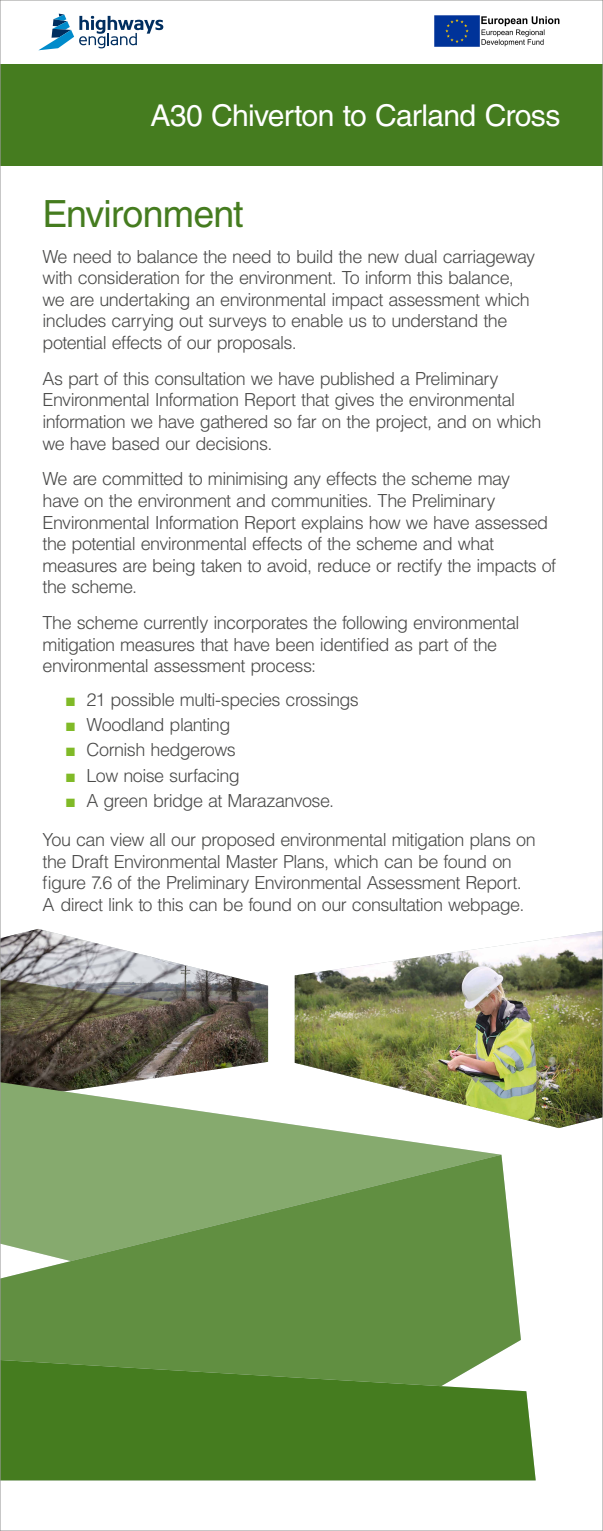
<style>
.page{position:relative;width:603px;height:1531px;background:#fff}
.page>*{position:absolute;margin:0;border:0;box-sizing:border-box;transform-origin:0 0}
.t1{font:37.5px "Helvetica LT Std";letter-spacing:-.02em;color:#457c1f}
.t2{font:30px "Helvetica LT Std";letter-spacing:-.02em;color:#fff}
.t3{font:300 18px/21.6px "Helvetica LT Std";letter-spacing:-.03em;color:#4a4a49}
.s1{font-family:"Arial";font-weight:400;color:#80ba27}
</style>
<div class="page">
<img style="left:2px;top:929px;width:266px;height:153px">
<div style="left:2px;top:1386px;width:533px;height:94px;background:#457c1f"></div>
<svg style="left:2px;top:1082px;width:499px;height:73px;fill:#86aa6e"></svg>
<svg style="left:2px;top:1155px;width:518px;height:231px;background:#6e9951"></svg>
<img style="left:294px;top:931px;width:306px;height:197px">
<div style="left:0;top:64px;width:602px;height:102px;background:#457c1f"></div>
<img style="left:434px;top:16px;width:126px;height:30px">
<svg style="left:39px;top:14px;width:124px;height:36px"></svg>
<h2 class="t2" style="left:150px;top:98px;width:411px">A30 Chiverton to Carland Cross</h2>
<h1 class="t1" style="left:43px;top:192px;width:202px">Environment</h1>
<p class="t3" style="left:43px;top:245px;width:494px">We need to balance the need to build the new dual carriageway with consideration for the environment. To inform this balance, we are undertaking an environmental impact assessment which includes carrying out surveys to enable us to understand the potential effects of our proposals.</p>
<p class="t3" style="left:43px;top:367px;width:500px">As part of this consultation we have published a Preliminary Environmental Information Report that gives the environmental information we have gathered so far on the project, and on which we have based our decisions.</p>
<p class="t3" style="left:43px;top:468px;width:515px">We are committed to minimising any effects the scheme may<br>have on the environment and communities. The Preliminary Environmental Information Report explains how we have assessed the potential environmental effects of the scheme and what measures are being taken to avoid, reduce or rectify the impacts of the scheme.</p>
<p class="t3" style="left:43px;top:612px;width:478px">The scheme currently incorporates the following environmental mitigation measures that have been identified as part of the environmental assessment process:</p>
<p class="t3" style="left:65px;top:689px;width:295px"><span class="s1">■</span> 21 possible multi-species crossings</p>
<p class="t3" style="left:65px;top:714px;width:166px"><span class="s1">■</span> Woodland planting</p>
<p class="t3" style="left:65px;top:739px;width:172px"><span class="s1">■</span> Cornish hedgerows</p>
<p class="t3" style="left:65px;top:764px;width:176px"><span class="s1">■</span> Low noise surfacing</p>
<p class="t3" style="left:43px;top:781px;width:494px;line-height:39.3px;text-indent:23px"><span class="s1">■</span> A green bridge at Marazanvose.<br>You can view all our proposed environmental mitigation plans on</p>
<p class="t3" style="left:43px;top:850px;width:483px">the Draft Environmental Master Plans, which can be found on figure 7.6 of the Preliminary Environmental Assessment Report.<br>A direct link to this can be found on our consultation webpage.</p>
</div>
